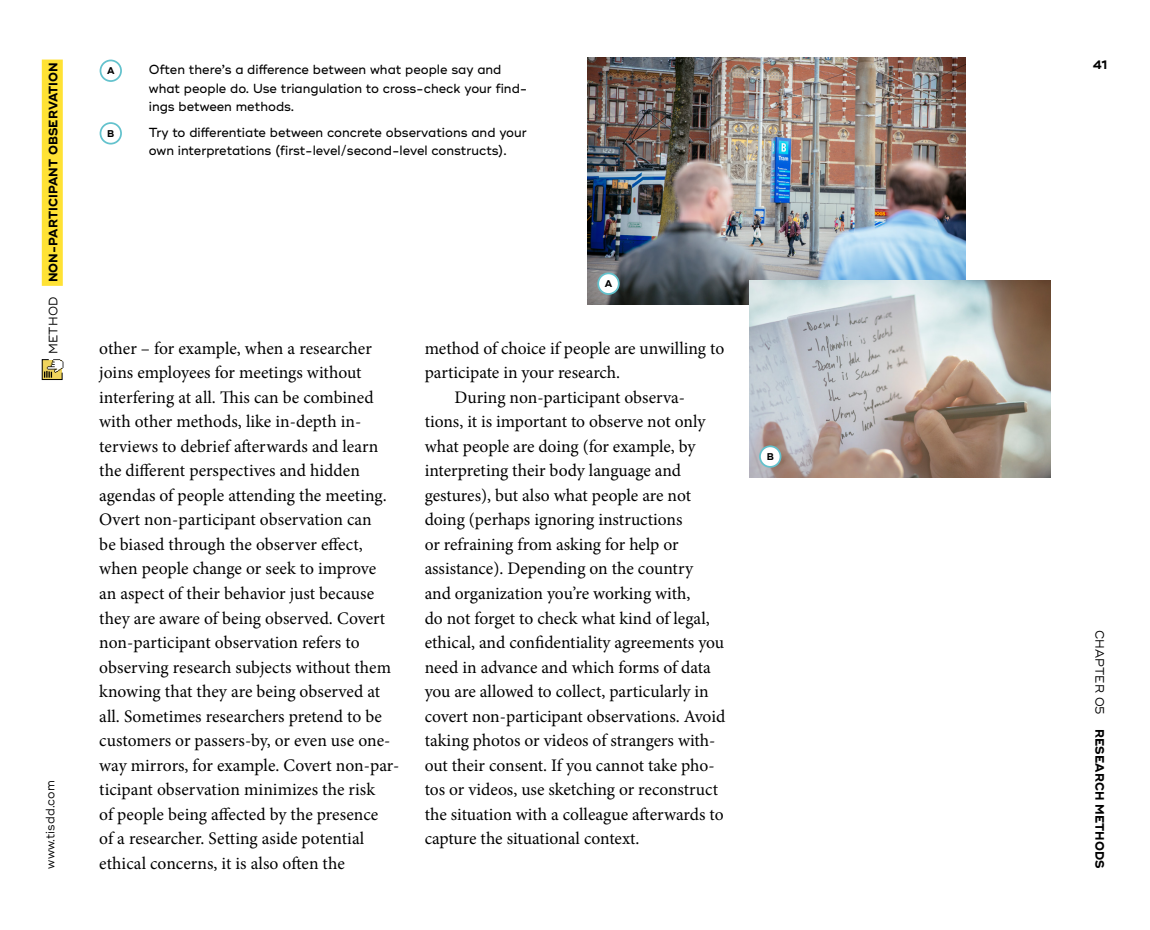
<style>
.page{position:relative;width:1150px;height:930px;background:#fff}
.page>*{position:absolute;margin:0;border:0;box-sizing:border-box;transform-origin:0 0}
.text_w__indent{font:17.68px/24.5px "Minion Pro";color:#000}
.infographic_text{font:500 13.12px/18.4px "Ridley Grotesk";color:#000;scale:.96 1}
.t1{font:700 12.25px "Ridley Grotesk";letter-spacing:.01em;color:#000;scale:.96 1}
.t2{font:12.25px "Ridley Grotesk";letter-spacing:.01em;color:#000;scale:.96 1}
.number_in_circle{font:700 9.8px "Ridley Grotesk";color:#000;scale:.96 1}
.s1{font-weight:400}
.s2{color:#fff}
</style>
<div class="page">
<div style="left:42px;top:60px;width:21px;height:226px;background:#ffe234"></div>
<svg style="left:41px;top:359px;width:22px;height:21px"></svg>
<div style="left:100px;top:60px;width:22px;height:22px;border:2px solid #63c2cd;border-radius:50%"></div>
<div style="left:100px;top:122px;width:22px;height:22px;border:2px solid #63c2cd;border-radius:50%"></div>
<img style="left:587px;top:57px;width:379px;height:248px">
<div style="left:598px;top:273px;width:21px;height:21px;background:#fff;border-radius:50%"></div>
<div style="left:597px;top:272px;width:23px;height:23px;border:2px solid #63c2cd;border-radius:50%"></div>
<img style="left:749px;top:280px;width:302px;height:197px">
<div style="left:760px;top:446px;width:20px;height:21px;background:#fff;border-radius:50%"></div>
<div style="left:759px;top:445px;width:22px;height:22px;border:2px solid #63c2cd;border-radius:50%"></div>
<p class="t1" style="left:46px;top:354px;width:305px;rotate:-90deg"><span class="s1">METHOD</span> NON-PARTICIPANT OBSERVATION</p>
<p class="t2" style="left:43px;top:868px;width:93px;rotate:-90deg">www.tisdd.com</p>
<p class="number_in_circle" style="left:107px;top:65px;width:9px">A</p>
<p class="infographic_text" style="left:149px;top:61px;width:396px">Often there’s a difference between what people say and what people do. Use triangulation to -cross-check your find&shy;ings between methods.</p>
<p class="number_in_circle" style="left:107px;top:127px;width:9px">B</p>
<p class="infographic_text" style="left:149px;top:124px;width:395px">Try to differentiate between concrete observations and your own interpretations (first-level/second-level constructs).</p>
<p class="number_in_circle" style="left:605px;top:277px;width:9px">A</p>
<p class="text_w__indent" style="left:99px;top:336px;width:302px">other – for example, when a researcher joins employees for meetings without interfering at all. This can be combined with other methods, like in-depth in&shy;terviews to debrief afterwards and learn the different perspectives and hidden agendas of people attending the meeting.<br>Overt non-participant observation can<br>be biased through the observer effect, when people change or seek to improve<br>an aspect of their behavior just because they are aware of being observed. Covert non-participant observation refers to observing research subjects without them knowing that they are being observed at all. Sometimes researchers pretend to be customers or passers-by, or even use one&shy;way mirrors, for example. Covert non-par&shy;ticipant observation minimizes the risk<br>of people being affected by the presence<br>of a researcher. Setting aside potential ethical concerns, it is also often the</p>
<p class="text_w__indent" style="left:425px;top:336px;width:301px">method of choice if people are unwilling to participate in your research.</p>
<p class="text_w__indent" style="left:425px;top:385px;width:302px;text-indent:30px">During non-participant observa&shy;tions, it is important to observe not only what people are doing (for example, by interpreting their body language and gestures), but also what people are not doing (perhaps ignoring instructions<br>or refraining from asking for help or assistance). Depending on the country<br>and organization you’re working with,<br>do not forget to check what kind of legal, ethical, and confidentiality agreements you need in advance and which forms of data you are allowed to collect, particularly in covert non-participant observations. Avoid taking photos or videos of strangers with&shy;out their consent. If you cannot take pho&shy;tos or videos, use sketching or reconstruct the situation with a colleague afterwards to capture the situational context. <span class="s2">▶</span></p>
<p class="number_in_circle" style="left:767px;top:450px;width:9px">B</p>
<p class="t1" style="left:1093px;top:58px;width:16px">41</p>
<p class="t1" style="left:1107px;top:629px;width:250px;rotate:90deg"><span class="s1">CHAPTER 05</span> RESEARCH METHODS</p>
</div>
